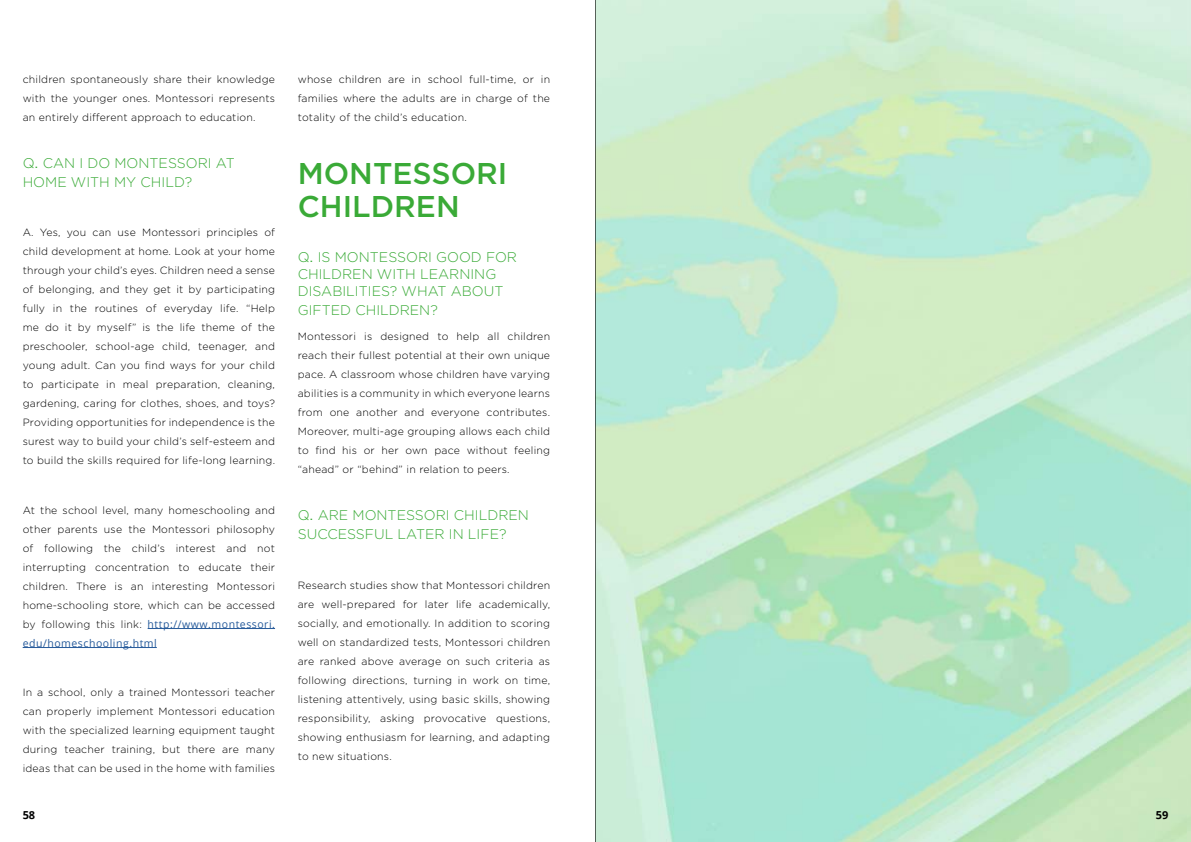
<style>
.page{position:relative;width:1191px;height:842px;background:#fff}
.page>*{position:absolute;margin:0;border:0;box-sizing:border-box;transform-origin:0 0}
.t1{font:500 30px/33px "Gotham";color:#3aaa37}
.t2{font:300 14px/19px "Gotham";color:#3aaa37}
.t3{font:700 11px "Open Sans";color:#000}
.t4{font:300 10.5px/19px "Gotham";letter-spacing:.02em;color:#000;text-align:justify}
.t5{font:10.5px/19px "Open Sans";letter-spacing:.05em;color:#275b9b}
.s1{font-family:"Arial";font-weight:400}
.s2{font-family:"Gotham";font-weight:300;color:#000}
</style>
<div class="page">
<hr style="left:148px;top:628px;width:127px;height:1px;background:#275b9b">
<hr style="left:23px;top:647px;width:134px;height:1px;background:#275b9b">
<hr style="left:595px;top:0;width:1px;height:842px;background:#000">
<p class="t4" style="left:23px;top:69px;width:254px">children spontaneously share their knowledge with the younger ones. Montessori represents an entirely different approach to education.</p>
<h2 class="t2" style="left:23px;top:153px;width:214px">Q<span class="s1">.</span> CAN I DO MONTESSORI AT<br>HOME WITH MY CHILD?</h2>
<p class="t4" style="left:23px;top:223px;width:254px">A. Yes, you can use Montessori principles of child development at home. Look at your home through your child’s eyes. Children need a sense of belonging, and they get it by participating fully in the routines of everyday life. “Help me do it by myself” is the life theme of the preschooler, school-age child, teenager, and young adult. Can you find ways for your child to participate in meal preparation, cleaning, gardening, caring for clothes, shoes, and toys?<br>Providing opportunities for independence is the surest way to build your child’s self-esteem and to build the skills required for life-long learning.</p>
<p class="t4" style="left:23px;top:500px;width:254px">At the school level, many homeschooling and other parents use the Montessori philosophy of following the child’s interest and not interrupting concentration to educate their children. There is an interesting Montessori home-schooling store, which can be accessed</p>
<p class="t5" style="left:23px;top:614px;width:254px"><span class="s2">by following this link:</span> http://www.montessori. edu/homeschooling.html</p>
<p class="t4" style="left:23px;top:683px;width:254px">In a school, only a trained Montessori teacher can properly implement Montessori education with the specialized learning equipment taught during teacher training, but there are many ideas that can be used in the home with families</p>
<p class="t4" style="left:298px;top:69px;width:254px">whose children are in school full-time, or in families where the adults are in charge of the totality of the child’s education.</p>
<h1 class="t1" style="left:298px;top:156px;width:211px">MONTESSORI<br>CHILDREN</h1>
<h2 class="t2" style="left:298px;top:248px;width:221px;line-height:17px">Q<span class="s1">.</span> IS MONTESSORI GOOD FOR<br>CHILDREN WITH LEARNING<br>DISABILITIES? WHAT ABOUT</h2>
<h2 class="t2" style="left:298px;top:300px;width:142px">GIFTED CHILDREN?</h2>
<p class="t4" style="left:298px;top:326px;width:254px">Montessori is designed to help all children reach their fullest potential at their own unique pace. A classroom whose children have varying abilities is a community in which everyone learns from one another and everyone contributes.<br>Moreover, multi-age grouping allows each child to find his or her own pace without feeling “ahead” or “behind” in relation to peers.</p>
<h2 class="t2" style="left:298px;top:505px;width:233px">Q<span class="s1">.</span> ARE MONTESSORI CHILDREN<br>SUCCESSFUL LATER IN LIFE?</h2>
<p class="t4" style="left:298px;top:575px;width:254px">Research studies show that Montessori children are well-prepared for later life academically, socially, and emotionally. In addition to scoring well on standardized tests, Montessori children are ranked above average on such criteria as following directions, turning in work on time, listening attentively, using basic skills, showing responsibility, asking provocative questions, showing enthusiasm for learning, and adapting to new situations.</p>
<p class="t3" style="left:23px;top:807px;width:14px">58</p>
<p class="t3" style="left:1155px;top:807px;width:14px">59</p>
</div>
